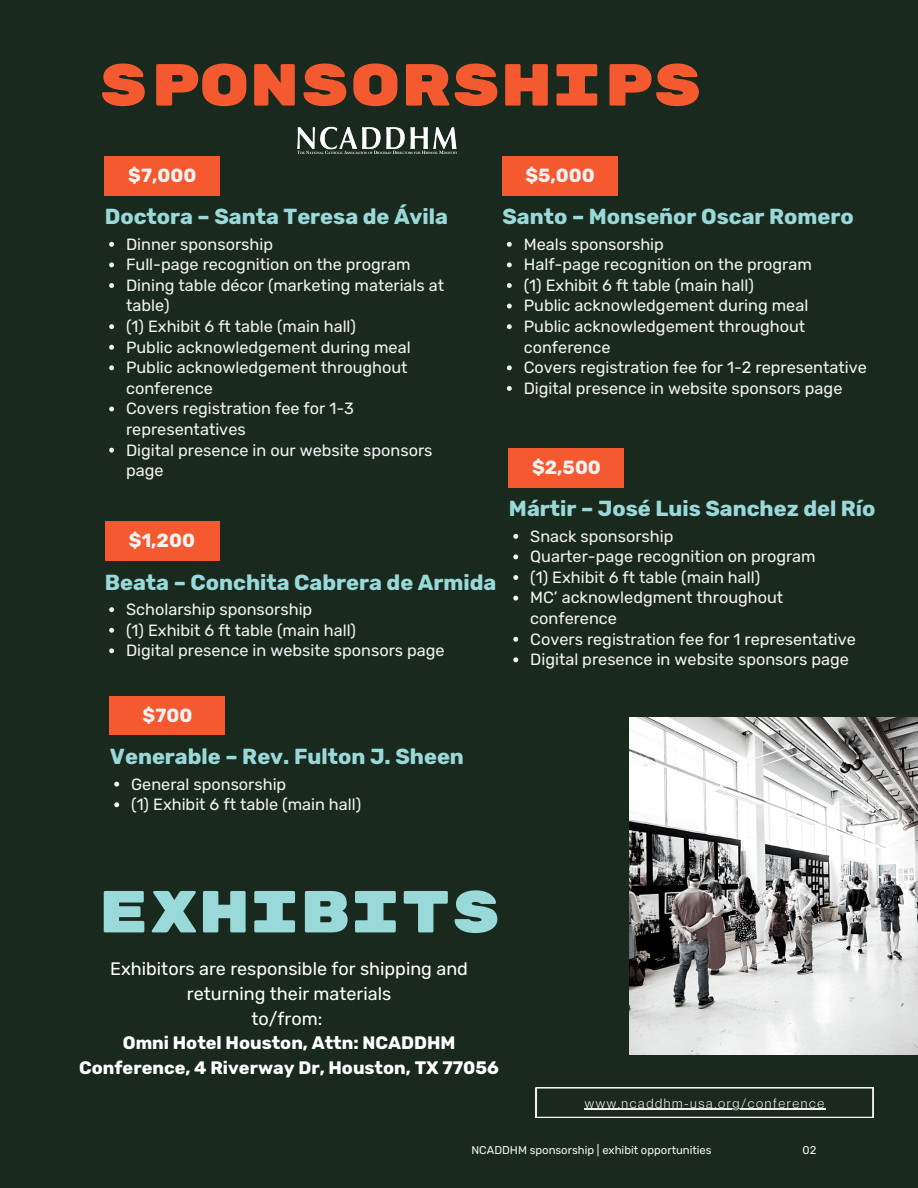
<style>
.page{position:relative;width:918px;height:1188px;background:#19291d}
.page>*{position:absolute;margin:0;border:0;box-sizing:border-box;transform-origin:0 0}
.t1{font:59.25px "Rubik Mono One";color:#f4592f}
.t2{font:59.25px "Rubik Mono One";color:#99d9d9}
.t3{font:700 21.75px "Rubik";color:#99d9d9}
.t4{font:700 19.05px "Rubik";color:#f2f2f2}
.t5{font:18px/24.8px "Rubik";color:#fff;text-align:center}
.t6{font:700 18px/24.8px "Rubik";color:#fff;text-align:center}
.t7{font:16.35px/20.5px "Rubik";color:#f2f2f2}
.t8{font:13.2px "Neue Montreal";letter-spacing:.12em;color:#f2f2f2}
.t9{font:11.25px "Rubik";color:#f2f2f2}
</style>
<div class="page">
<svg style="left:536px;top:1087px;width:337px;height:31px"></svg>
<hr style="left:585px;top:1109px;width:241px;height:1px;background:#f2f2f2">
<div style="left:105px;top:156px;width:115px;height:39px;background:#f4592f"></div>
<div style="left:503px;top:156px;width:115px;height:39px;background:#f4592f"></div>
<svg style="left:109px;top:242px;width:5px;height:5px"></svg>
<svg style="left:109px;top:262px;width:5px;height:5px"></svg>
<svg style="left:109px;top:283px;width:5px;height:5px"></svg>
<svg style="left:109px;top:324px;width:5px;height:5px"></svg>
<svg style="left:109px;top:345px;width:5px;height:5px"></svg>
<svg style="left:109px;top:365px;width:5px;height:5px"></svg>
<svg style="left:109px;top:407px;width:5px;height:4px"></svg>
<svg style="left:109px;top:448px;width:5px;height:5px"></svg>
<svg style="left:507px;top:242px;width:5px;height:5px"></svg>
<svg style="left:507px;top:262px;width:5px;height:5px"></svg>
<svg style="left:507px;top:283px;width:5px;height:5px"></svg>
<svg style="left:507px;top:304px;width:5px;height:5px"></svg>
<svg style="left:507px;top:324px;width:5px;height:5px"></svg>
<svg style="left:507px;top:365px;width:5px;height:5px"></svg>
<svg style="left:507px;top:386px;width:5px;height:5px"></svg>
<div style="left:509px;top:448px;width:115px;height:39px;background:#f4592f"></div>
<svg style="left:513px;top:534px;width:5px;height:5px"></svg>
<svg style="left:513px;top:554px;width:5px;height:5px"></svg>
<svg style="left:513px;top:575px;width:5px;height:5px"></svg>
<svg style="left:513px;top:596px;width:5px;height:5px"></svg>
<svg style="left:513px;top:637px;width:5px;height:5px"></svg>
<svg style="left:513px;top:657px;width:5px;height:5px"></svg>
<div style="left:105px;top:522px;width:115px;height:39px;background:#f4592f"></div>
<svg style="left:109px;top:607px;width:5px;height:5px"></svg>
<svg style="left:109px;top:628px;width:5px;height:5px"></svg>
<svg style="left:109px;top:648px;width:5px;height:5px"></svg>
<div style="left:110px;top:696px;width:115px;height:39px;background:#f4592f"></div>
<svg style="left:114px;top:782px;width:5px;height:5px"></svg>
<svg style="left:114px;top:802px;width:5px;height:5px"></svg>
<img style="left:630px;top:718px;width:288px;height:336px">
<img style="left:297px;top:126px;width:161px;height:28px">
<p class="t1" style="left:98px;top:50px;width:606px">SPONSORSHIPS</p>
<p class="t4" style="left:128px;top:164px;width:70px">$7,000</p>
<p class="t3" style="left:105px;top:204px;width:345px">Doctora – Santa Teresa de Ávila</p>
<p class="t7" style="left:126px;top:234px;width:149px">Dinner sponsorship</p>
<p class="t7" style="left:126px;top:254px;width:286px">Full-page recognition on the program</p>
<p class="t7" style="left:126px;top:275px;width:320px">Dining table décor (marketing materials at table)</p>
<p class="t7" style="left:126px;top:316px;width:232px">(1) Exhibit 6 ft table (main hall)</p>
<p class="t7" style="left:126px;top:337px;width:286px">Public acknowledgement during meal</p>
<p class="t7" style="left:126px;top:357px;width:283px">Public acknowledgement throughout conference</p>
<p class="t7" style="left:126px;top:399px;width:230px">Covers registration fee for 1-3 representatives</p>
<p class="t7" style="left:126px;top:440px;width:308px">Digital presence in our website sponsors page</p>
<p class="t4" style="left:525px;top:164px;width:71px">$5,000</p>
<p class="t3" style="left:503px;top:204px;width:353px">Santo – Monseñor Oscar Romero</p>
<p class="t7" style="left:524px;top:234px;width:142px">Meals sponsorship</p>
<p class="t7" style="left:524px;top:254px;width:290px">Half-page recognition on the program</p>
<p class="t7" style="left:524px;top:275px;width:232px">(1) Exhibit 6 ft table (main hall)</p>
<p class="t7" style="left:524px;top:296px;width:286px">Public acknowledgement during meal</p>
<p class="t7" style="left:524px;top:316px;width:283px">Public acknowledgement throughout conference</p>
<p class="t7" style="left:524px;top:357px;width:345px">Covers registration fee for 1-2 representative</p>
<p class="t7" style="left:524px;top:378px;width:320px">Digital presence in website sponsors page</p>
<p class="t4" style="left:532px;top:456px;width:70px">$2,500</p>
<p class="t4" style="left:129px;top:530px;width:68px">$1,200</p>
<p class="t3" style="left:105px;top:569px;width:393px">Beata – Conchita Cabrera de Armida</p>
<p class="t7" style="left:126px;top:599px;width:188px">Scholarship sponsorship</p>
<p class="t7" style="left:126px;top:620px;width:232px">(1) Exhibit 6 ft table (main hall)</p>
<p class="t7" style="left:126px;top:640px;width:320px">Digital presence in website sponsors page</p>
<p class="t4" style="left:143px;top:704px;width:51px">$700</p>
<p class="t3" style="left:110px;top:744px;width:356px">Venerable – Rev. Fulton J. Sheen</p>
<p class="t7" style="left:131px;top:774px;width:157px">General sponsorship</p>
<p class="t7" style="left:131px;top:794px;width:232px">(1) Exhibit 6 ft table (main hall)</p>
<p class="t3" style="left:509px;top:496px;width:368px">Mártir – José Luis Sanchez del Río</p>
<p class="t7" style="left:530px;top:526px;width:145px">Snack sponsorship</p>
<p class="t7" style="left:530px;top:546px;width:287px">Quarter-page recognition on program</p>
<p class="t7" style="left:530px;top:567px;width:232px">(1) Exhibit 6 ft table (main hall)</p>
<p class="t7" style="left:530px;top:588px;width:255px">MC’ acknowledgment throughout conference</p>
<p class="t7" style="left:530px;top:629px;width:327px">Covers registration fee for 1 representative</p>
<p class="t7" style="left:530px;top:649px;width:320px">Digital presence in website sponsors page</p>
<p class="t2" style="left:98px;top:877px;width:404px">EXHIBITS</p>
<p class="t5" style="left:110px;top:957px;width:359px">Exhibitors are responsible for shipping and returning their materials</p>
<p class="t5" style="left:252px;top:1006px;width:72px">to/from:</p>
<p class="t6" style="left:79px;top:1031px;width:421px">Omni Hotel Houston, Attn: NCADDHM<br>Conference, 4 Riverway Dr, Houston, TX 77056</p>
<p class="t8" style="left:585px;top:1095px;width:241px">www.ncaddhm-usa.org/conference</p>
<p class="t9" style="left:471px;top:1143px;width:242px">NCADDHM sponsorship | exhibit opportunities</p>
<p class="t9" style="left:803px;top:1143px;width:15px">02</p>
</div>
